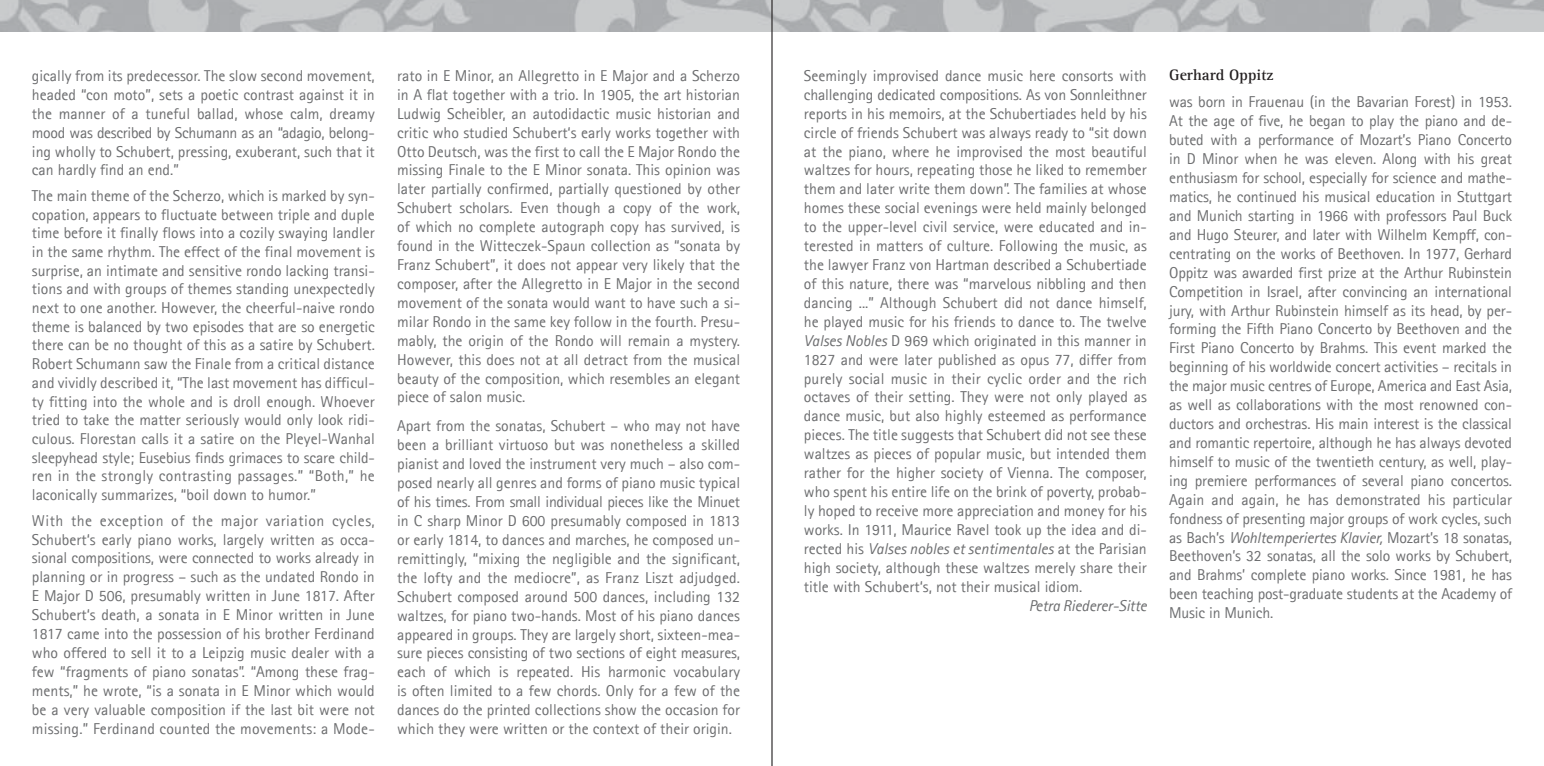
<style>
.page{position:relative;width:1544px;height:766px;background:#fff}
.page>*{position:absolute;margin:0;border:0;box-sizing:border-box;transform-origin:0 0}
.t1{font:15.75px/18.9px "Agfa Rotis Sans Serif";color:#6d6e70;text-align:justify}
.t2{font:italic 15.75px "Agfa Rotis Sans Serif";letter-spacing:-.01em;color:#6d6e70}
.t3{font:700 15.75px "Agfa Rotis Serif";color:#231f20}
.s1{font-style:italic}
</style>
<div class="page">
<img style="left:0;top:0;width:1543px;height:32px">
<hr style="left:771px;top:0;width:1px;height:765px;background:#231f20">
<p class="t1" style="left:32px;top:66px;width:344px">gically from its predecessor. The slow second movement, headed “con moto”, sets a poetic contrast against it in the manner of a tuneful ballad, whose calm, dreamy mood was described by Schumann as an “adagio, belong&shy;ing wholly to Schubert, pressing, exuberant, such that it can hardly find an end.”</p>
<p class="t1" style="left:32px;top:186px;width:344px">The main theme of the Scherzo, which is marked by syn&shy;copation, appears to fluctuate between triple and duple time before it finally flows into a cozily swaying landler in the same rhythm. The effect of the final movement is surprise, an intimate and sensitive rondo lacking transi&shy;tions and with groups of themes standing unexpectedly next to one another. However, the cheerful-naive rondo theme is balanced by two episodes that are so energetic there can be no thought of this as a satire by Schubert.<br>Robert Schumann saw the Finale from a critical distance and vividly described it, “The last movement has difficul&shy;ty fitting into the whole and is droll enough. Whoever tried to take the matter seriously would only look ridi&shy;culous. Florestan calls it a satire on the Pleyel-Wanhal sleepyhead style; Eusebius finds grimaces to scare child&shy;ren in the strongly contrasting passages.” “Both,” he laconically summarizes, “boil down to humor.”</p>
<p class="t1" style="left:32px;top:510px;width:344px">With the exception of the major variation cycles, Schubert‘s early piano works, largely written as occa&shy;sional compositions, were connected to works already in planning or in progress – such as the undated Rondo in E Major D 506, presumably written in June 1817. After Schubert‘s death, a sonata in E Minor written in June 1817 came into the possession of his brother Ferdinand who offered to sell it to a Leipzig music dealer with a few “fragments of piano sonatas”. “Among these frag&shy;ments,” he wrote, “is a sonata in E Minor which would be a very valuable composition if the last bit were not missing.” Ferdinand counted the movements: a Mode-</p>
<p class="t1" style="left:397px;top:66px;width:344px">rato in E Minor, an Allegretto in E Major and a Scherzo in A flat together with a trio. In 1905, the art historian Ludwig Scheibler, an autodidactic music historian and critic who studied Schubert‘s early works together with Otto Deutsch, was the first to call the E Major Rondo the missing Finale to the E Minor sonata. This opinion was later partially confirmed, partially questioned by other Schubert scholars. Even though a copy of the work, of which no complete autograph copy has survived, is found in the Witteczek-Spaun collection as “sonata by Franz Schubert”, it does not appear very likely that the composer, after the Allegretto in E Major in the second movement of the sonata would want to have such a si&shy;milar Rondo in the same key follow in the fourth. Presu&shy;mably, the origin of the Rondo will remain a mystery.<br>However, this does not at all detract from the musical beauty of the composition, which resembles an elegant piece of salon music.</p>
<p class="t1" style="left:397px;top:416px;width:344px">Apart from the sonatas, Schubert – who may not have been a brilliant virtuoso but was nonetheless a skilled pianist and loved the instrument very much – also com&shy;posed nearly all genres and forms of piano music typical of his times. From small individual pieces like the Minuet in C sharp Minor D 600 presumably composed in 1813 or early 1814, to dances and marches, he composed un&shy;remittingly, “mixing the negligible and the significant, the lofty and the mediocre”, as Franz Liszt adjudged.<br>Schubert composed around 500 dances, including 132 waltzes, for piano two-hands. Most of his piano dances appeared in groups. They are largely short, sixteen-mea&shy;sure pieces consisting of two sections of eight measures, each of which is repeated. His harmonic vocabulary is often limited to a few chords. Only for a few of the dances do the printed collections show the occasion for which they were written or the context of their origin.</p>
<p class="t1" style="left:804px;top:66px;width:344px">Seemingly improvised dance music here consorts with challenging dedicated compositions. As von Sonnleithner reports in his memoirs, at the Schubertiades held by his circle of friends Schubert was always ready to “sit down at the piano, where he improvised the most beautiful waltzes for hours, repeating those he liked to remember them and later write them down”. The families at whose homes these social evenings were held mainly belonged to the upper-level civil service, were educated and in&shy;terested in matters of culture. Following the music, as the lawyer Franz von Hartman described a Schubertiade of this nature, there was “marvelous nibbling and then dancing ...” Although Schubert did not dance himself, he played music for his friends to dance to. The twelve <span class="s1">Valses Nobles</span> D 969 which originated in this manner in 1827 and were later published as opus 77, differ from purely social music in their cyclic order and the rich octaves of their setting. They were not only played as dance music, but also highly esteemed as performance pieces. The title suggests that Schubert did not see these waltzes as pieces of popular music, but intended them rather for the higher society of Vienna. The composer, who spent his entire life on the brink of poverty, probab&shy;ly hoped to receive more appreciation and money for his works. In 1911, Maurice Ravel took up the idea and di&shy;rected his <span class="s1">Valses nobles et sentimentales</span> at the Parisian high society, although these waltzes merely share their title with Schubert‘s, not their musical idiom.</p>
<p class="t2" style="left:1028px;top:595px;width:119px">Petra Riederer-Sitte</p>
<p class="t3" style="left:1169px;top:65px;width:106px">Gerhard Oppitz</p>
<p class="t1" style="left:1169px;top:93px;width:344px">was born in Frauenau (in the Bavarian Forest) in 1953.<br>At the age of five, he began to play the piano and de&shy;buted with a performance of Mozart’s Piano Concerto in D Minor when he was eleven. Along with his great enthusiasm for school, especially for science and mathe&shy;matics, he continued his musical education in Stuttgart and Munich starting in 1966 with professors Paul Buck and Hugo Steurer, and later with Wilhelm Kempff, con&shy;centrating on the works of Beethoven. In 1977, Gerhard Oppitz was awarded first prize at the Arthur Rubinstein Competition in Israel, after convincing an international jury, with Arthur Rubinstein himself as its head, by per&shy;forming the Fifth Piano Concerto by Beethoven and the First Piano Concerto by Brahms. This event marked the beginning of his worldwide concert activities – recitals in the major music centres of Europe, America and East Asia, as well as collaborations with the most renowned con&shy;ductors and orchestras. His main interest is the classical and romantic repertoire, although he has always devoted himself to music of the twentieth century, as well, play&shy;ing premiere performances of several piano concertos.<br>Again and again, he has demonstrated his particular fondness of presenting major groups of work cycles, such as Bach’s <span class="s1">Wohltemperiertes Klavier,</span> Mozart’s 18 sonatas, Beethoven’s 32 sonatas, all the solo works by Schubert, and Brahms’ complete piano works. Since 1981, he has been teaching post-graduate students at the Academy of Music in Munich.</p>
</div>
